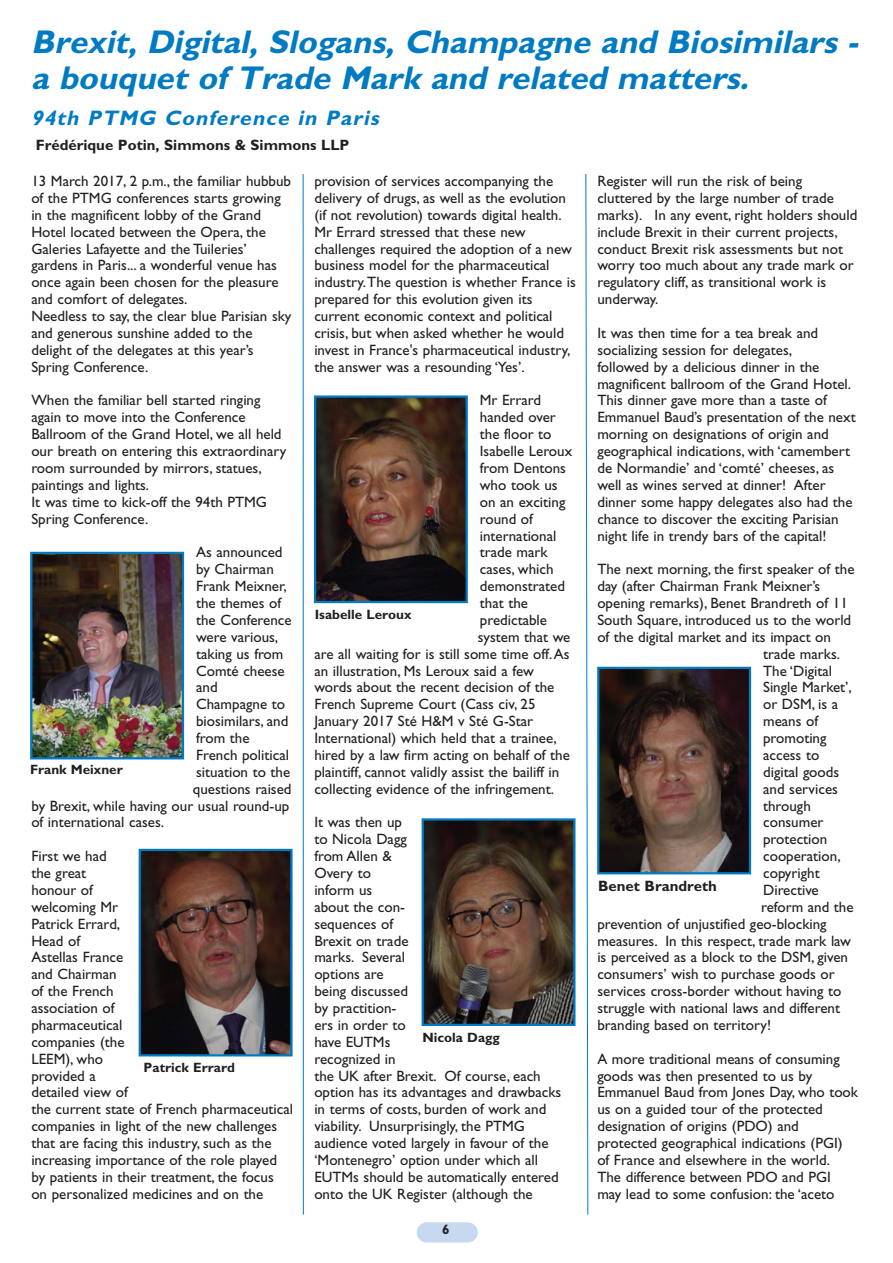
<style>
.page{position:relative;width:893px;height:1263px;background:#fff}
.page>*{position:absolute;margin:0;border:0;box-sizing:border-box;transform-origin:0 0}
.t1{font:italic 700 33px/36.3px "Gill Sans Std";color:#007bc3}
.t2{font:italic 700 21px "Gill Sans Std";color:#007bc3}
.t3{font:15px/16.8px "Gill Sans Std";color:#231f20}
.t4{font:700 15px "Gill Sans Std";color:#231f20}
.t5{font:700 13.5px "Gill Sans Std";color:#231f20}
</style>
<div class="page">
<div style="left:417px;top:1222px;width:61px;height:20px;background:#c6d9f0;border-radius:10px"></div>
<hr style="left:303px;top:130px;width:1px;height:1084px;background:#007bc3">
<svg style="left:585px;top:174px;width:4px;height:1041px"></svg>
<img style="left:142px;top:852px;width:148px;height:201px">
<div style="left:139px;top:849px;width:154px;height:207px;border:2px solid #007bc3"></div>
<img style="left:317px;top:398px;width:148px;height:202px">
<div style="left:314px;top:395px;width:154px;height:208px;border:2px solid #007bc3"></div>
<img style="left:425px;top:821px;width:147px;height:202px">
<div style="left:422px;top:818px;width:153px;height:208px;border:2px solid #007bc3"></div>
<img style="left:600px;top:670px;width:148px;height:201px">
<div style="left:597px;top:667px;width:154px;height:207px;border:2px solid #007bc3"></div>
<img style="left:33px;top:555px;width:148px;height:201px">
<div style="left:30px;top:552px;width:154px;height:207px;border:2px solid #007bc3"></div>
<h1 class="t1" style="left:31px;top:26px;width:835px">Brexit, Digital, Slogans, Champagne and Biosimilars - a bouquet of Trade Mark and related matters.</h1>
<h2 class="t2" style="left:31px;top:110px;width:353px">94th PTMG Conference in Paris</h2>
<p class="t4" style="left:36px;top:140px;width:315px">Frédérique Potin, Simmons &amp; Simmons LLP</p>
<p class="t3" style="left:31px;top:174px;width:262px">13 March 2017, 2 p.m., the familiar hubbub of the PTMG conferences starts growing in the magnificent lobby of the Grand Hotel located between the Opera, the Galeries Lafayette and the Tuileries’ gardens in Paris... a wonderful venue has once again been chosen for the pleasure and comfort of delegates.<br>Needless to say, the clear blue Parisian sky and generous sunshine added to the delight of the delegates at this year’s Spring Conference.</p>
<p class="t3" style="left:31px;top:393px;width:257px">When the familiar bell started ringing again to move into the Conference Ballroom of the Grand Hotel, we all held our breath on entering this extraordinary room surrounded by mirrors, statues, paintings and lights.<br>It was time to kick-off the 94th PTMG Spring Conference.</p>
<p class="t3" style="left:196px;top:545px;width:88px">As announced</p>
<p class="t3" style="left:196px;top:562px;width:79px">by Chairman</p>
<p class="t3" style="left:196px;top:579px;width:92px">Frank Meixner,</p>
<p class="t3" style="left:196px;top:596px;width:87px">the themes of</p>
<p class="t3" style="left:196px;top:613px;width:97px">the Conference</p>
<p class="t3" style="left:196px;top:630px;width:84px">were various,</p>
<p class="t3" style="left:196px;top:647px;width:89px">taking us from</p>
<p class="t3" style="left:196px;top:663px;width:90px">Comté cheese</p>
<p class="t3" style="left:196px;top:680px;width:23px">and</p>
<p class="t3" style="left:196px;top:697px;width:90px">Champagne to</p>
<p class="t3" style="left:196px;top:714px;width:94px">biosimilars, and</p>
<p class="t3" style="left:196px;top:731px;width:55px">from the</p>
<p class="t3" style="left:196px;top:748px;width:94px">French political</p>
<p class="t3" style="left:196px;top:765px;width:96px">situation to the</p>
<p class="t3" style="left:193px;top:782px;width:100px">questions raised</p>
<p class="t3" style="left:31px;top:798px;width:259px">by Brexit, while having our usual round-up</p>
<p class="t3" style="left:31px;top:815px;width:134px">of international cases.</p>
<p class="t3" style="left:31px;top:849px;width:263px">First we had<br>the great<br>honour of<br>welcoming Mr<br>Patrick Errard,<br>Head of<br>Astellas France<br>and Chairman<br>of the French<br>association of<br>pharmaceutical<br>companies (the<br>LEEM), who<br>provided a<br>detailed view of<br>the current state of French pharmaceutical companies in light of the new challenges that are facing this industry, such as the increasing importance of the role played by patients in their treatment, the focus on personalized medicines and on the</p>
<p class="t5" style="left:30px;top:765px;width:94px">Frank Meixner</p>
<p class="t5" style="left:144px;top:1063px;width:93px">Patrick Errard</p>
<p class="t3" style="left:314px;top:174px;width:263px">provision of services accompanying the delivery of drugs, as well as the evolution (if not revolution) towards digital health.<br>Mr Errard stressed that these new challenges required the adoption of a new business model for the pharmaceutical industry. The question is whether France is prepared for this evolution given its current economic context and political crisis, but when asked whether he would invest in France's pharmaceutical industry, the answer was a resounding ‘Yes’.</p>
<p class="t3" style="left:480px;top:393px;width:63px">Mr Errard</p>
<p class="t3" style="left:480px;top:410px;width:77px">handed over</p>
<p class="t3" style="left:480px;top:427px;width:73px">the floor to</p>
<p class="t3" style="left:480px;top:444px;width:94px">Isabelle Leroux</p>
<p class="t3" style="left:480px;top:461px;width:88px">from Dentons</p>
<p class="t3" style="left:480px;top:478px;width:79px">who took us</p>
<p class="t3" style="left:480px;top:495px;width:87px">on an exciting</p>
<p class="t3" style="left:480px;top:512px;width:55px">round of</p>
<p class="t3" style="left:480px;top:528px;width:78px">international</p>
<p class="t3" style="left:480px;top:545px;width:69px">trade mark</p>
<p class="t3" style="left:480px;top:562px;width:75px">cases, which</p>
<p class="t3" style="left:480px;top:579px;width:87px">demonstrated</p>
<p class="t3" style="left:480px;top:596px;width:50px">that the</p>
<p class="t3" style="left:480px;top:613px;width:69px">predictable</p>
<p class="t3" style="left:478px;top:630px;width:94px">system that we</p>
<p class="t3" style="left:314px;top:647px;width:257px">are all waiting for is still some time off. As</p>
<p class="t3" style="left:314px;top:663px;width:221px">an illustration, Ms Leroux said a few</p>
<p class="t3" style="left:314px;top:680px;width:242px">words about the recent decision of the</p>
<p class="t3" style="left:314px;top:697px;width:223px">French Supreme Court (Cass civ, 25</p>
<p class="t3" style="left:314px;top:714px;width:220px">January 2017 Sté H&amp;M v Sté G-Star</p>
<p class="t3" style="left:314px;top:731px;width:244px">International) which held that a trainee,</p>
<p class="t3" style="left:314px;top:748px;width:257px">hired by a law firm acting on behalf of the</p>
<p class="t3" style="left:314px;top:765px;width:246px">plaintiff, cannot validly assist the bailiff in</p>
<p class="t3" style="left:314px;top:782px;width:241px">collecting evidence of the infringement.</p>
<p class="t3" style="left:314px;top:815px;width:249px">It was then up<br>to Nicola Dagg<br>from Allen &amp;<br>Overy to<br>inform us<br>about the con-<br>sequences of<br>Brexit on trade<br>marks. Several<br>options are<br>being discussed<br>by practition-<br>ers in order to<br>have EUTMs<br>recognized in<br>the UK after Brexit. Of course, each option has its advantages and drawbacks in terms of costs, burden of work and viability. Unsurprisingly, the PTMG audience voted largely in favour of the ‘Montenegro’ option under which all<br>EUTMs should be automatically entered onto the UK Register (although the</p>
<p class="t5" style="left:315px;top:609px;width:98px">Isabelle Leroux</p>
<p class="t5" style="left:422px;top:1032px;width:79px">Nicola Dagg</p>
<p class="t5" style="left:442px;top:1224px;width:9px">6</p>
<p class="t3" style="left:597px;top:174px;width:262px">Register will run the risk of being cluttered by the large number of trade marks). In any event, right holders should include Brexit in their current projects, conduct Brexit risk assessments but not worry too much about any trade mark or regulatory cliff, as transitional work is underway.</p>
<p class="t3" style="left:597px;top:326px;width:260px">It was then time for a tea break and socializing session for delegates,<br>followed by a delicious dinner in the magnificent ballroom of the Grand Hotel.<br>This dinner gave more than a taste of Emmanuel Baud’s presentation of the next morning on designations of origin and geographical indications, with ‘camembert de Normandie’ and ‘comté’ cheeses, as well as wines served at dinner! After dinner some happy delegates also had the chance to discover the exciting Parisian night life in trendy bars of the capital!</p>
<p class="t3" style="left:597px;top:562px;width:259px">The next morning, the first speaker of the</p>
<p class="t3" style="left:597px;top:579px;width:224px">day (after Chairman Frank Meixner’s</p>
<p class="t3" style="left:597px;top:596px;width:252px">opening remarks), Benet Brandreth of 11</p>
<p class="t3" style="left:597px;top:613px;width:255px">South Square, introduced us to the world</p>
<p class="t3" style="left:597px;top:630px;width:235px">of the digital market and its impact on</p>
<p class="t3" style="left:763px;top:647px;width:78px">trade marks.</p>
<p class="t3" style="left:763px;top:663px;width:71px">The ‘Digital</p>
<p class="t3" style="left:763px;top:680px;width:90px">Single Market’,</p>
<p class="t3" style="left:763px;top:697px;width:77px">or DSM, is a</p>
<p class="t3" style="left:763px;top:714px;width:57px">means of</p>
<p class="t3" style="left:763px;top:731px;width:65px">promoting</p>
<p class="t3" style="left:763px;top:748px;width:58px">access to</p>
<p class="t3" style="left:763px;top:765px;width:78px">digital goods</p>
<p class="t3" style="left:763px;top:782px;width:76px">and services</p>
<p class="t3" style="left:763px;top:798px;width:49px">through</p>
<p class="t3" style="left:763px;top:815px;width:62px">consumer</p>
<p class="t3" style="left:763px;top:832px;width:66px">protection</p>
<p class="t3" style="left:763px;top:849px;width:79px">cooperation,</p>
<p class="t3" style="left:763px;top:866px;width:58px">copyright</p>
<p class="t3" style="left:763px;top:883px;width:57px">Directive</p>
<p class="t3" style="left:761px;top:900px;width:94px">reform and the</p>
<p class="t3" style="left:597px;top:917px;width:231px">prevention of unjustified geo-blocking</p>
<p class="t3" style="left:597px;top:933px;width:255px">measures. In this respect, trade mark law</p>
<p class="t3" style="left:597px;top:950px;width:252px">is perceived as a block to the DSM, given</p>
<p class="t3" style="left:597px;top:967px;width:239px">consumers’ wish to purchase goods or</p>
<p class="t3" style="left:597px;top:984px;width:245px">services cross-border without having to</p>
<p class="t3" style="left:597px;top:1001px;width:244px">struggle with national laws and different</p>
<p class="t3" style="left:597px;top:1018px;width:175px">branding based on territory!</p>
<p class="t3" style="left:597px;top:1052px;width:262px">A more traditional means of consuming goods was then presented to us by Emmanuel Baud from Jones Day, who took us on a guided tour of the protected designation of origins (PDO) and protected geographical indications (PGI) of France and elsewhere in the world.<br>The difference between PDO and PGI may lead to some confusion: the ‘aceto</p>
<p class="t4" style="left:598px;top:880px;width:120px">Benet Brandreth</p>
</div>
